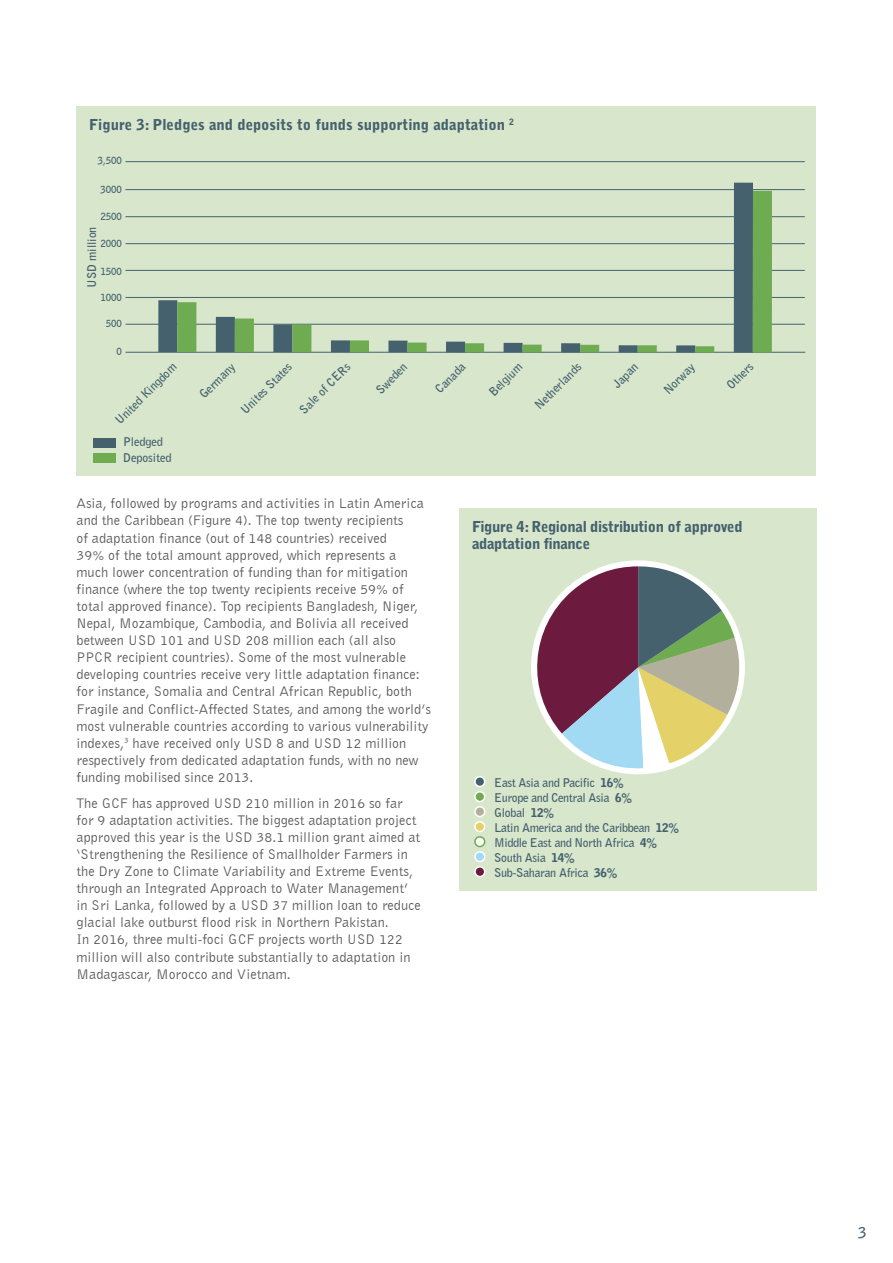
<style>
.page{position:relative;width:893px;height:1263px;background:#fff}
.page>*{position:absolute;margin:0;border:0;box-sizing:border-box;transform-origin:0 0}
.FIGURE_TITLE{font:900 15px/16.5px "Bell Gothic Std";letter-spacing:-.025em;color:#45616e}
.FIGURE_TITLE-2{font:900 15px "Bell Gothic Std";color:#45616e}
.t1{font:700 15px "Bell Gothic Std";color:#45616e}
.BODY{font:14.25px/17.1px "Bell Gothic BT";color:#58585a}
.t2{font:700 12px/15px "Bell Gothic BT";letter-spacing:-.025em;color:#45616e}
.t3{font:700 12px/15.6px "Bell Gothic BT";color:#45616e}
.t4{font:700 9.75px "Bell Gothic BT";color:#45616e}
.s1{font-family:"Bell Gothic Std";font-weight:900}
</style>
<div class="page">
<div style="left:77px;top:106px;width:739px;height:370px;background:#d8e7cc"></div>
<div style="left:93px;top:438px;width:23px;height:9px;background:#45616e"></div>
<div style="left:94px;top:453px;width:22px;height:10px;background:#6eab51"></div>
<hr style="left:125px;top:352px;width:680px;height:1px;background:#45616e">
<hr style="left:125px;top:297px;width:680px;height:1px;background:#45616e">
<hr style="left:125px;top:243px;width:680px;height:1px;background:#45616e">
<hr style="left:125px;top:324px;width:680px;height:1px;background:#45616e">
<hr style="left:125px;top:270px;width:680px;height:1px;background:#45616e">
<hr style="left:125px;top:216px;width:680px;height:1px;background:#45616e">
<hr style="left:125px;top:189px;width:680px;height:1px;background:#45616e">
<hr style="left:125px;top:161px;width:680px;height:1px;background:#45616e">
<div style="left:734px;top:183px;width:19px;height:170px;background:#45616e"></div>
<div style="left:753px;top:191px;width:19px;height:162px;background:#6eab51"></div>
<div style="left:676px;top:345px;width:19px;height:7px;background:#45616e"></div>
<div style="left:695px;top:346px;width:19px;height:6px;background:#6eab51"></div>
<div style="left:619px;top:345px;width:19px;height:7px;background:#45616e"></div>
<div style="left:638px;top:345px;width:19px;height:7px;background:#6eab51"></div>
<div style="left:561px;top:343px;width:19px;height:9px;background:#45616e"></div>
<div style="left:580px;top:345px;width:19px;height:7px;background:#6eab51"></div>
<div style="left:504px;top:343px;width:19px;height:9px;background:#45616e"></div>
<div style="left:523px;top:345px;width:19px;height:7px;background:#6eab51"></div>
<div style="left:446px;top:342px;width:19px;height:10px;background:#45616e"></div>
<div style="left:465px;top:343px;width:19px;height:9px;background:#6eab51"></div>
<div style="left:388px;top:341px;width:19px;height:11px;background:#45616e"></div>
<div style="left:407px;top:343px;width:20px;height:9px;background:#6eab51"></div>
<div style="left:331px;top:340px;width:19px;height:12px;background:#45616e"></div>
<div style="left:350px;top:340px;width:19px;height:12px;background:#6eab51"></div>
<div style="left:273px;top:325px;width:19px;height:27px;background:#45616e"></div>
<div style="left:292px;top:325px;width:19px;height:27px;background:#6eab51"></div>
<div style="left:216px;top:317px;width:19px;height:35px;background:#45616e"></div>
<div style="left:235px;top:318px;width:19px;height:34px;background:#6eab51"></div>
<div style="left:158px;top:300px;width:19px;height:52px;background:#45616e"></div>
<div style="left:177px;top:302px;width:19px;height:50px;background:#6eab51"></div>
<div style="left:459px;top:508px;width:357px;height:383px;background:#d8e7cc"></div>
<svg style="left:531px;top:566px;width:212px;height:204px"></svg>
<svg style="left:474px;top:776px;width:11px;height:101px"></svg>
<p class="FIGURE_TITLE-2" style="left:89px;top:116px;width:426px">Figure 3: Pledges and deposits to funds supporting adaptation <sup>2</sup></p>
<p class="t4" style="left:98px;top:154px;width:26px">3,500</p>
<p class="t4" style="left:100px;top:183px;width:23px">3000</p>
<p class="t4" style="left:100px;top:210px;width:23px">2500</p>
<p class="t4" style="left:100px;top:237px;width:23px">2000</p>
<p class="t3" style="left:84px;top:288px;width:63px;rotate:-90deg">USD million</p>
<p class="t4" style="left:100px;top:265px;width:23px">1500</p>
<p class="t4" style="left:100px;top:291px;width:23px">1000</p>
<p class="t4" style="left:106px;top:317px;width:18px">500</p>
<p class="t4" style="left:117px;top:345px;width:7px">0</p>
<p class="t2" style="left:485px;top:388px;width:43px;rotate:-45deg">Belgium</p>
<p class="t2" style="left:609px;top:380px;width:32px;rotate:-45deg">Japan</p>
<p class="t2" style="left:660px;top:386px;width:40px;rotate:-45deg">Norway</p>
<p class="t2" style="left:723px;top:382px;width:33px;rotate:-45deg">Others</p>
<p class="t2" style="left:112px;top:417px;width:83px;rotate:-45deg">United Kingdom</p>
<p class="t2" style="left:196px;top:391px;width:46px;rotate:-45deg">Germany</p>
<p class="t2" style="left:237px;top:406px;width:68px;rotate:-45deg">Unites States</p>
<p class="t2" style="left:296px;top:406px;width:68px;rotate:-45deg">Sale of CERs</p>
<p class="t2" style="left:373px;top:386px;width:39px;rotate:-45deg">Sweden</p>
<p class="t2" style="left:431px;top:386px;width:39px;rotate:-45deg">Canada</p>
<p class="t2" style="left:531px;top:402px;width:61px;rotate:-45deg">Netherlands</p>
<p class="t3" style="left:123px;top:434px;width:50px">Pledged<br>Deposited</p>
<p class="BODY" style="left:77px;top:495px;width:356px">Asia, followed by programs and activities in Latin America and the Caribbean (Figure 4). The top twenty recipients<br>of adaptation finance (out of 148 countries) received<br>39% of the total amount approved, which represents a much lower concentration of funding than for mitigation finance (where the top twenty recipients receive 59% of total approved finance). Top recipients Bangladesh, Niger, Nepal, Mozambique, Cambodia, and Bolivia all received between USD 101 and USD 208 million each (all also PPCR recipient countries). Some of the most vulnerable developing countries receive very little adaptation finance: for instance, Somalia and Central African Republic, both Fragile and Conflict-Affected States, and among the world’s most vulnerable countries according to various vulnerability indexes,<sup>3</sup> have received only USD 8 and USD 12 million respectively from dedicated adaptation funds, with no new funding mobilised since 2013.</p>
<p class="BODY" style="left:77px;top:794px;width:346px">The GCF has approved USD 210 million in 2016 so far for 9 adaptation activities. The biggest adaptation project approved this year is the USD 38.1 million grant aimed at ‘Strengthening the Resilience of Smallholder Farmers in the Dry Zone to Climate Variability and Extreme Events, through an Integrated Approach to Water Management’ in Sri Lanka, followed by a USD 37 million loan to reduce glacial lake outburst flood risk in Northern Pakistan.<br>In 2016, three multi-foci GCF projects worth USD 122 million will also contribute substantially to adaptation in Madagascar, Morocco and Vietnam.</p>
<p class="FIGURE_TITLE" style="left:472px;top:519px;width:272px">Figure 4: Regional distribution of approved adaptation finance</p>
<p class="t2" style="left:494px;top:774px;width:187px">East Asia and Pacific <span class="s1">16%<br></span>Europe and Central Asia <span class="s1">6%<br></span>Global <span class="s1">12%<br></span>Latin America and the Caribbean <span class="s1">12%<br></span>Middle East and North Africa <span class="s1">4%<br></span>South Asia <span class="s1">14%<br></span>Sub-Saharan Africa <span class="s1">36%</span></p>
<p class="t1" style="left:858px;top:1223px;width:10px">3</p>
</div>
